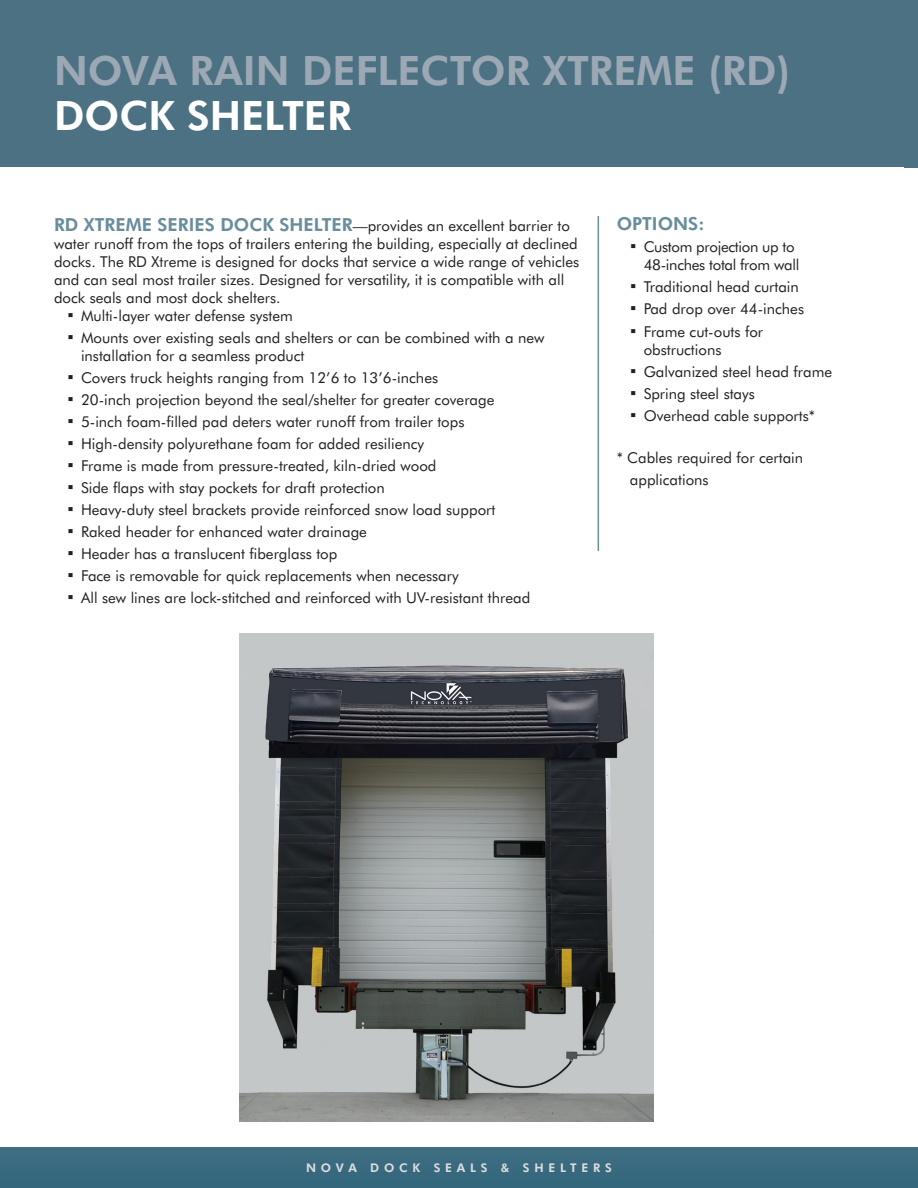
<style>
.page{position:relative;width:918px;height:1188px;background:#fff}
.page>*{position:absolute;margin:0;border:0;box-sizing:border-box;transform-origin:0 0}
.t1{font:700 40.5px "Futura BT";color:#9ca9b5}
.t2{font:700 40.5px "Futura BT";color:#fff}
.t3{font:700 18px "Futura BT";color:#698d9c}
.t4{font:15px/18px "Futura BT";color:#231f20}
.t5{font:15px/18px "Futura BT";letter-spacing:-.02em;color:#231f20}
.t6{font:700 12px "Futura BT";letter-spacing:.4em;color:#dcdddf}
.s1{font-weight:700;font-size:18px;color:#698d9c}
.s2{font-family:"Franklin Gothic";font-size:18px}
</style>
<div class="page">
<hr style="left:917px;top:0;width:1px;height:1162px;background:#dcdddf">
<div style="left:0;top:0;width:918px;height:167px;background:#4c7182"></div>
<div style="left:0;top:1148px;width:918px;height:40px;background:#396a7f"></div>
<hr style="left:598px;top:216px;width:1px;height:335px;background:#698d9c">
<img style="left:240px;top:633px;width:414px;height:488px">
<p class="t1" style="left:54px;top:42px;width:738px">NOVA RAIN DEFLECTOR XTREME (RD)</p>
<p class="t2" style="left:54px;top:87px;width:299px">DOCK SHELTER</p>
<p class="t4" style="left:54px;top:216px;width:527px"><span class="s1">RD XTREME SERIES DOCK SHELTER</span>—provides an excellent barrier to water runoff from the tops of trailers entering the building, especially at declined docks. The RD Xtreme is designed for docks that service a wide range of vehicles and can seal most trailer sizes. Designed for versatility, it is compatible with all dock seals and most dock shelters.</p>
<p class="t4" style="left:68px;top:306px;width:227px"><span class="s2">▪</span> Multi-layer water defense system</p>
<p class="t4" style="left:81px;top:328px;width:465px;text-indent:-14px"><span class="s2">▪</span> Mounts over existing seals and shelters or can be combined with a new installation for a seamless product</p>
<p class="t4" style="left:68px;top:368px;width:372px"><span class="s2">▪</span> Covers truck heights ranging from 12’6 to 13’6-inches</p>
<p class="t4" style="left:68px;top:390px;width:428px"><span class="s2">▪</span> 20-inch projection beyond the seal/shelter for greater coverage</p>
<p class="t4" style="left:68px;top:412px;width:399px"><span class="s2">▪</span> 5-inch foam-filled pad deters water runoff from trailer tops</p>
<p class="t4" style="left:68px;top:434px;width:358px"><span class="s2">▪</span> High-density polyurethane foam for added resiliency</p>
<p class="t4" style="left:68px;top:456px;width:371px"><span class="s2">▪</span> Frame is made from pressure-treated, kiln-dried wood</p>
<p class="t4" style="left:68px;top:478px;width:319px"><span class="s2">▪</span> Side flaps with stay pockets for draft protection</p>
<p class="t4" style="left:68px;top:500px;width:429px"><span class="s2">▪</span> Heavy-duty steel brackets provide reinforced snow load support</p>
<p class="t4" style="left:68px;top:522px;width:301px"><span class="s2">▪</span> Raked header for enhanced water drainage</p>
<p class="t4" style="left:68px;top:544px;width:271px"><span class="s2">▪</span> Header has a translucent fiberglass top</p>
<p class="t4" style="left:68px;top:566px;width:393px"><span class="s2">▪</span> Face is removable for quick replacements when necessary</p>
<p class="t4" style="left:68px;top:588px;width:464px"><span class="s2">▪</span> All sew lines are lock-stitched and reinforced with UV-resistant thread</p>
<p class="t3" style="left:617px;top:211px;width:89px">OPTIONS:</p>
<p class="t5" style="left:644px;top:238px;width:157px;text-indent:-14px"><span class="s2">▪</span> Custom projection up to<br>48-inches total from wall</p>
<p class="t4" style="left:630px;top:278px;width:170px"><span class="s2">▪</span> Traditional head curtain</p>
<p class="t4" style="left:630px;top:300px;width:175px"><span class="s2">▪</span> Pad drop over 44-inches</p>
<p class="t4" style="left:644px;top:322px;width:121px;text-indent:-14px"><span class="s2">▪</span> Frame cut-outs for obstructions</p>
<p class="t4" style="left:630px;top:362px;width:203px"><span class="s2">▪</span> Galvanized steel head frame</p>
<p class="t4" style="left:630px;top:384px;width:126px"><span class="s2">▪</span> Spring steel stays</p>
<p class="t4" style="left:630px;top:406px;width:186px"><span class="s2">▪</span> Overhead cable supports*</p>
<p class="t4" style="left:617px;top:448px;width:188px">* Cables required for certain</p>
<p class="t4" style="left:630px;top:470px;width:80px">applications</p>
<p class="t6" style="left:306px;top:1159px;width:307px">NOVA DOCK SEALS &amp; SHELTERS</p>
</div>
